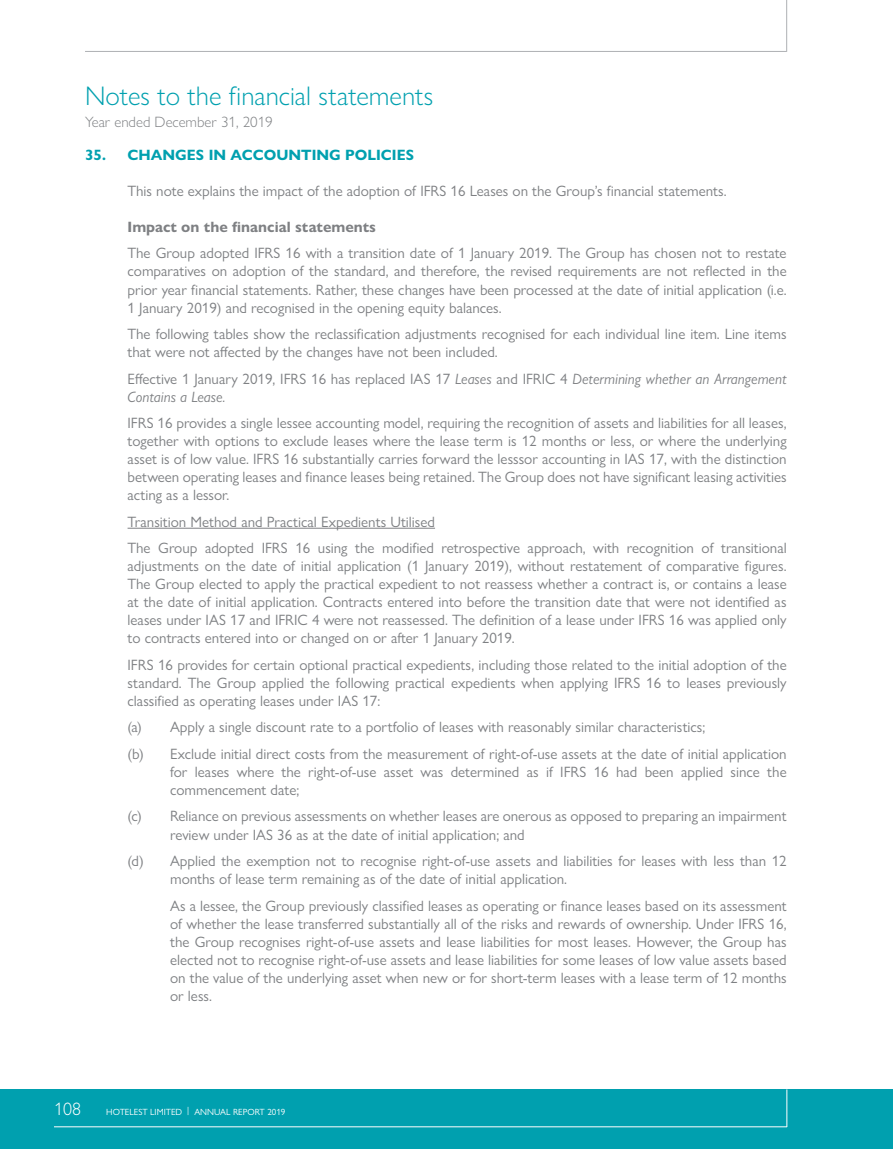
<style>
.page{position:relative;width:893px;height:1149px;background:#fff}
.page>*{position:absolute;margin:0;border:0;box-sizing:border-box;transform-origin:0 0}
.t1{font:300 27px "Gill Sans Nova";color:#00a0af}
.t2{font:300 18px "Gill Sans Nova";color:#fff}
.t3{font:15px/18px "Gill Sans Nova";color:#7e8083}
.t4{font:700 15px "Gill Sans Nova";color:#00a0af}
.t5{font:700 15px "Gill Sans Nova";color:#7e8083}
.t6{font:300 15px "Gill Sans Nova";color:#7e8083}
.t7{font:9px "Gill Sans Nova";color:#fff}
.s1{font-style:italic}
</style>
<div class="page">
<div style="left:0;top:1089px;width:893px;height:59px;background:#00a0af"></div>
<hr style="left:54px;top:1125px;width:733px;height:1px;background:#fff">
<hr style="left:786px;top:1089px;width:1px;height:37px;background:#fff">
<hr style="left:85px;top:51px;width:702px;height:1px;background:#aeb0b3">
<hr style="left:786px;top:0;width:1px;height:52px;background:#aeb0b3">
<hr style="left:128px;top:527px;width:307px;height:1px;background:#7e8083">
<h1 class="t1" style="left:85px;top:79px;width:350px">Notes to the financial statements</h1>
<p class="t6" style="left:85px;top:113px;width:189px">Year ended December 31, 2019</p>
<p class="t4" style="left:85px;top:145px;width:331px">35. CHANGES IN ACCOUNTING POLICIES</p>
<p class="t3" style="left:128px;top:182px;width:601px">This note explains the impact of the adoption of IFRS 16 Leases on the Group’s financial statements.</p>
<p class="t5" style="left:128px;top:217px;width:250px">Impact on the financial statements</p>
<p class="t3" style="left:128px;top:244px;width:661px;text-align:justify">The Group adopted IFRS 16 with a transition date of 1 January 2019. The Group has chosen not to restate comparatives on adoption of the standard, and therefore, the revised requirements are not reflected in the prior year financial statements. Rather, these changes have been processed at the date of initial application (i.e.<br>1 January 2019) and recognised in the opening equity balances.</p>
<p class="t3" style="left:128px;top:325px;width:661px">The following tables show the reclassification adjustments recognised for each individual line item. Line items that were not affected by the changes have not been included.</p>
<p class="t3" style="left:128px;top:369px;width:661px">Effective 1 January 2019, IFRS 16 has replaced IAS 17 <span class="s1">Leases</span> and IFRIC 4 <span class="s1">Determining whether an Arrangement<br>Contains a Lease.</span></p>
<p class="t3" style="left:128px;top:414px;width:661px;text-align:justify">IFRS 16 provides a single lessee accounting model, requiring the recognition of assets and liabilities for all leases, together with options to exclude leases where the lease term is 12 months or less, or where the underlying asset is of low value. IFRS 16 substantially carries forward the lesssor accounting in IAS 17, with the distinction between operating leases and finance leases being retained. The Group does not have significant leasing activities acting as a lessor.</p>
<p class="t3" style="left:128px;top:508px;width:661px;line-height:26.5px">Transition Method and Practical Expedients Utilised<br>The Group adopted IFRS 16 using the modified retrospective approach, with recognition of transitional</p>
<p class="t3" style="left:128px;top:557px;width:661px;text-align:justify">adjustments on the date of initial application (1 January 2019), without restatement of comparative figures.<br>The Group elected to apply the practical expedient to not reassess whether a contract is, or contains a lease at the date of initial application. Contracts entered into before the transition date that were not identified as leases under IAS 17 and IFRIC 4 were not reassessed. The definition of a lease under IFRS 16 was applied only to contracts entered into or changed on or after 1 January 2019.</p>
<p class="t3" style="left:128px;top:655px;width:661px;text-align:justify">IFRS 16 provides for certain optional practical expedients, including those related to the initial adoption of the standard. The Group applied the following practical expedients when applying IFRS 16 to leases previously classified as operating leases under IAS 17:</p>
<p class="t3" style="left:128px;top:713px;width:661px;line-height:26.5px">(a) Apply a single discount rate to a portfolio of leases with reasonably similar characteristics;<br>(b) Exclude initial direct costs from the measurement of right-of-use assets at the date of initial application</p>
<p class="t3" style="left:170px;top:762px;width:618px">for leases where the right-of-use asset was determined as if IFRS 16 had been applied since the commencement date;</p>
<p class="t3" style="left:170px;top:807px;width:618px;text-indent:-43px">(c) Reliance on previous assessments on whether leases are onerous as opposed to preparing an impairment review under IAS 36 as at the date of initial application; and</p>
<p class="t3" style="left:170px;top:851px;width:618px;text-indent:-43px">(d) Applied the exemption not to recognise right-of-use assets and liabilities for leases with less than 12 months of lease term remaining as of the date of initial application.</p>
<p class="t3" style="left:170px;top:896px;width:618px;text-align:justify">As a lessee, the Group previously classified leases as operating or finance leases based on its assessment of whether the lease transferred substantially all of the risks and rewards of ownership. Under IFRS 16, the Group recognises right-of-use assets and lease liabilities for most leases. However, the Group has elected not to recognise right-of-use assets and lease liabilities for some leases of low value assets based on the value of the underlying asset when new or for short-term leases with a lease term of 12 months or less.</p>
<p class="t2" style="left:54px;top:1097px;width:28px">108</p>
<p class="t7" style="left:106px;top:1105px;width:181px">HOTELEST LIMITED | ANNUAL REPORT 2019</p>
</div>
